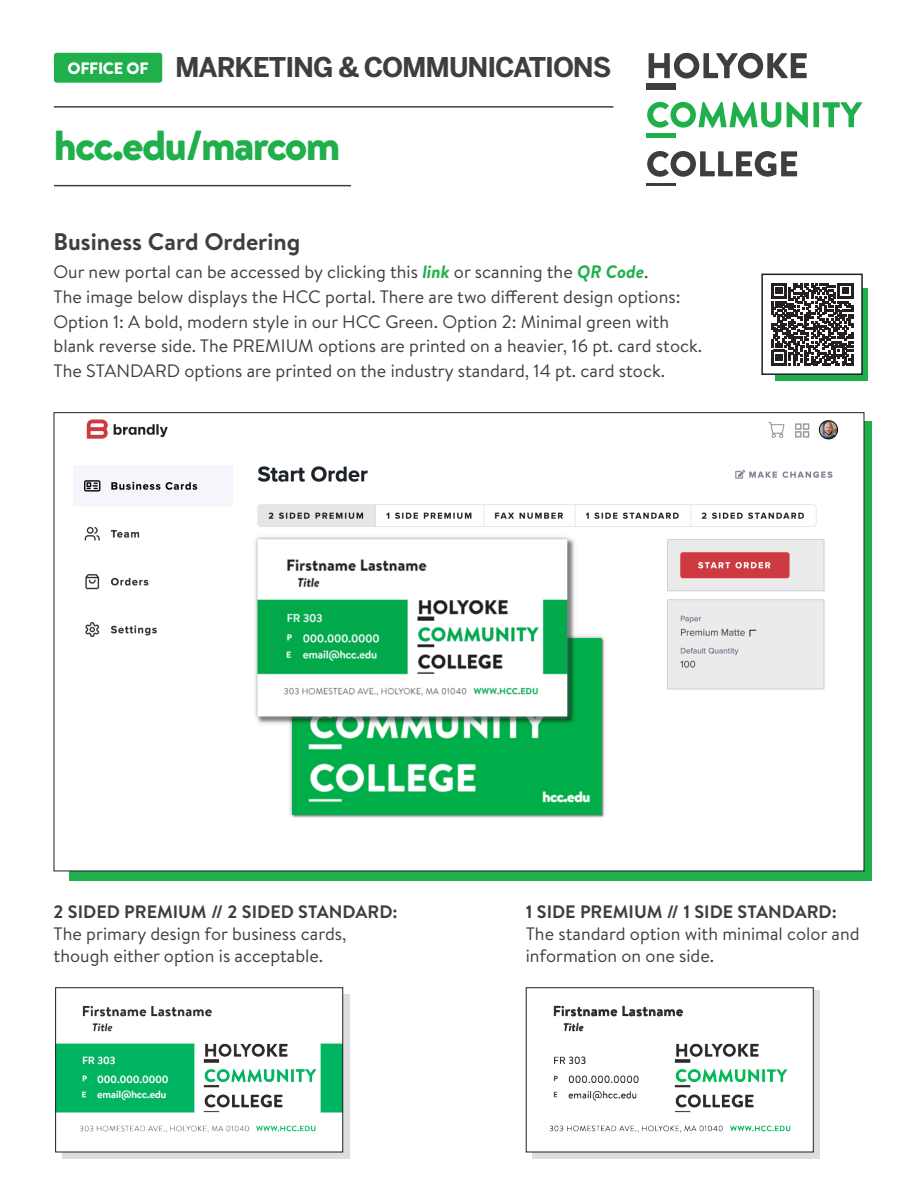
<style>
.page{position:relative;width:918px;height:1188px;background:#fff}
.page>*{position:absolute;margin:0;border:0;box-sizing:border-box;transform-origin:0 0}
.t1{font:900 42px "Brandon Text";letter-spacing:-.04em;color:#1faf4b}
.t2{font:700 27px "Benton Sans";letter-spacing:-.04em;color:#3e3e3f}
.t3{font:700 24px "Brandon Text";color:#3e3e3f}
.t4{font:18px "Brandon Text";color:#3e3e3f}
.t5{font:700 18px "Brandon Text";color:#3e3e3f}
.t6{font:900 16.5px "Brandon Text";letter-spacing:-.02em;color:#fff}
.s1{font-weight:700;font-style:italic;color:#1faf4b}
</style>
<div class="page">
<div style="left:775px;top:288px;width:93px;height:93px;background:#1faf4b"></div>
<svg style="left:69px;top:421px;width:802px;height:459px;fill:#1faf4b"></svg>
<div style="left:532px;top:990px;width:288px;height:169px;background:#dcdddf"></div>
<div style="left:62px;top:995px;width:288px;height:164px;background:linear-gradient(to right,#dcdddf,#dcdddf)"></div>
<img style="left:69px;top:419px;width:793px;height:450px">
<hr style="left:54px;top:106px;width:559px;height:2px;background:#3e3e3f">
<hr style="left:54px;top:185px;width:297px;height:1px;background:#3e3e3f">
<svg style="left:647px;top:102px;width:134px;height:26px"></svg>
<svg style="left:787px;top:102px;width:21px;height:26px"></svg>
<div style="left:813px;top:102px;width:6px;height:25px;background:#1faf4b"></div>
<svg style="left:823px;top:102px;width:39px;height:25px"></svg>
<svg style="left:649px;top:53px;width:158px;height:26px"></svg>
<svg style="left:647px;top:151px;width:150px;height:26px"></svg>
<div style="left:646px;top:83px;width:30px;height:7px;background:#3e3e3f"></div>
<div style="left:646px;top:133px;width:30px;height:5px;background:#1faf4b"></div>
<hr style="left:646px;top:183px;width:30px;height:3px;background:#3e3e3f">
<div style="left:54px;top:53px;width:108px;height:30px;background:#1faf4b;border-radius:3px"></div>
<div style="left:762px;top:274px;width:100px;height:100px;background:#fff"></div>
<svg style="left:771px;top:283px;width:82px;height:82px"></svg>
<div style="left:761px;top:274px;width:102px;height:101px;border:2px solid #231f20"></div>
<img style="left:57px;top:995px;width:284px;height:155px">
<div style="left:55px;top:987px;width:288px;height:165px;border:1px solid #231f20"></div>
<img style="left:532px;top:990px;width:280px;height:160px">
<div style="left:526px;top:987px;width:288px;height:165px;border:1px solid #231f20"></div>
<p class="t6" style="left:68px;top:57px;width:83px">OFFICE OF</p>
<p class="t2" style="left:175px;top:51px;width:438px">MARKETING &amp; COMMUNICATIONS</p>
<p class="t1" style="left:54px;top:116px;width:288px">hcc.edu/marcom</p>
<p class="t3" style="left:54px;top:225px;width:248px">Business Card Ordering</p>
<p class="t4" style="left:54px;top:260px;width:596px">Our new portal can be accessed by clicking this <span class="s1">link</span> or scanning the <span class="s1">QR Code</span>.</p>
<p class="t4" style="left:54px;top:284px;width:628px">The image below displays the HCC portal. There are two different design options:</p>
<p class="t4" style="left:54px;top:309px;width:617px">Option 1: A bold, modern style in our HCC Green. Option 2: Minimal green with</p>
<p class="t4" style="left:54px;top:334px;width:650px">blank reverse side. The PREMIUM options are printed on a heavier, 16 pt. card stock.</p>
<p class="t4" style="left:54px;top:358px;width:613px">The STANDARD options are printed on the industry standard, 14 pt. card stock.</p>
<p class="t5" style="left:54px;top:900px;width:346px">2 SIDED PREMIUM // 2 SIDED STANDARD:</p>
<p class="t4" style="left:54px;top:921px;width:294px">The primary design for business cards,</p>
<p class="t4" style="left:54px;top:943px;width:271px">though either option is acceptable.</p>
<p class="t5" style="left:526px;top:900px;width:313px">1 SIDE PREMIUM // 1 SIDE STANDARD:</p>
<p class="t4" style="left:526px;top:921px;width:335px">The standard option with minimal color and</p>
<p class="t4" style="left:526px;top:943px;width:190px">information on one side.</p>
</div>
